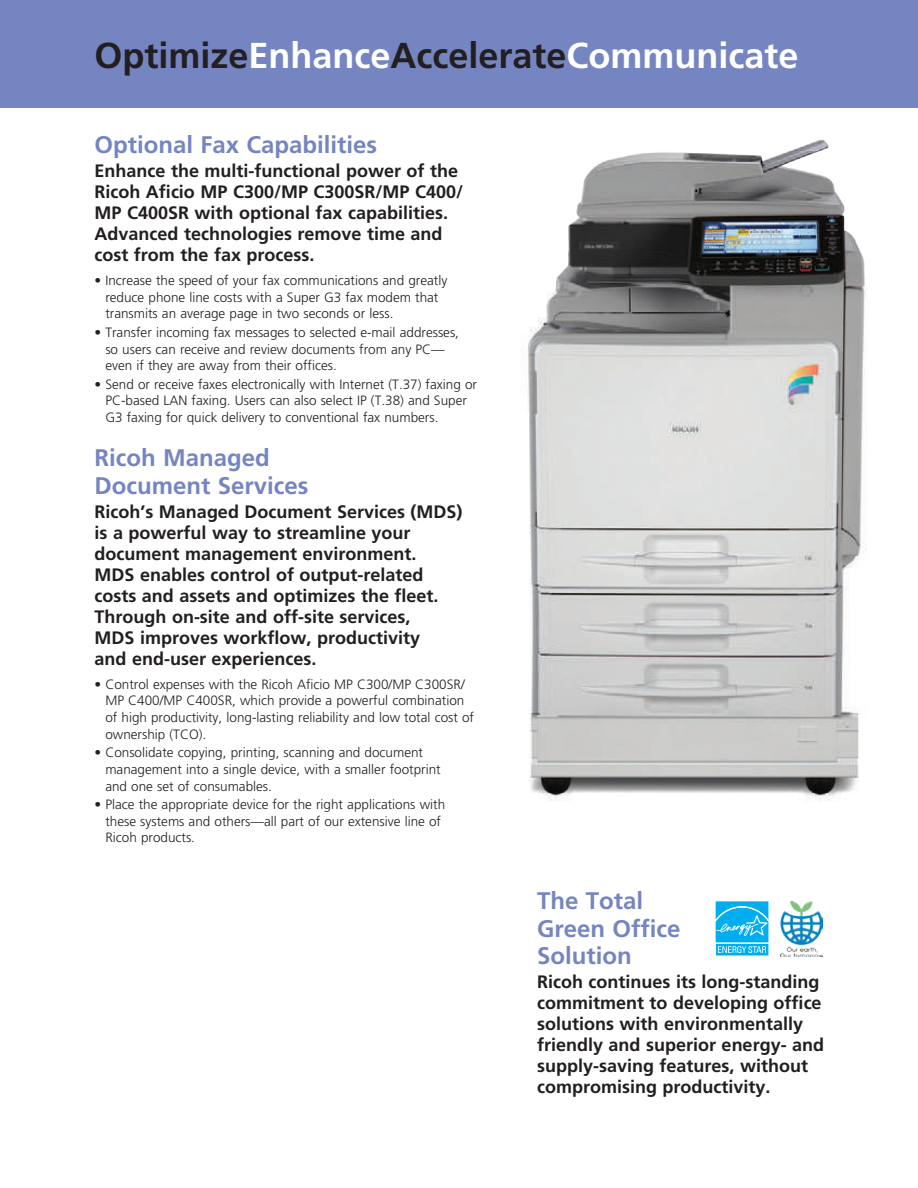
<style>
.page{position:relative;width:918px;height:1188px;background:#fff}
.page>*{position:absolute;margin:0;border:0;box-sizing:border-box;transform-origin:0 0}
.t1{font:700 36px "Frutiger LT Std";color:#231f20}
.t2{font:700 24px/27.8px "Frutiger LT Std";color:#7585c1}
.t3{font:700 18px/21px "Frutiger LT Std";color:#231f20}
.t4{font:300 13.5px/16.8px "Frutiger LT Std";color:#231f20}
.s1{color:#fff}
</style>
<div class="page">
<img style="left:527px;top:140px;width:340px;height:662px">
<div style="left:0;top:0;width:918px;height:108px;background:#7585c1"></div>
<img style="left:780px;top:902px;width:43px;height:54px">
<svg style="left:715px;top:901px;width:54px;height:55px;background:#34bef2"></svg>
<h1 class="t1" style="left:94px;top:34px;width:706px">Optimize<span class="s1">Enhance</span>Accelerate<span class="s1">Communicate</span></h1>
<h2 class="t2" style="left:94px;top:131px;width:284px">Optional Fax Capabilities</h2>
<h3 class="t3" style="left:94px;top:161px;width:370px">Enhance the multi-functional power of the Ricoh Aficio MP C300/MP C300SR/MP C400/ MP C400SR with optional fax capabilities.<br>Advanced technologies remove time and cost from the fax process.</h3>
<p class="t4" style="left:105px;top:272px;width:344px;text-indent:-11px">• Increase the speed of your fax communications and greatly reduce phone line costs with a Super G3 fax modem that transmits an average page in two seconds or less.</p>
<p class="t4" style="left:105px;top:324px;width:355px;text-indent:-11px">• Transfer incoming fax messages to selected e-mail addresses, so users can receive and review documents from any PC— even if they are away from their offices.</p>
<p class="t4" style="left:105px;top:376px;width:373px;text-indent:-11px">• Send or receive faxes electronically with Internet (T.37) faxing or<br>PC-based LAN faxing. Users can also select IP (T.38) and Super<br>G3 faxing for quick delivery to conventional fax numbers.</p>
<h2 class="t2" style="left:94px;top:444px;width:216px">Ricoh Managed<br>Document Services</h2>
<p class="t3" style="left:94px;top:501px;width:370px">Ricoh’s Managed Document Services (MDS) is a powerful way to streamline your document management environment.<br>MDS enables control of output-related costs and assets and optimizes the fleet.<br>Through on-site and off-site services,<br>MDS improves workflow, productivity<br>and end-user experiences.</p>
<p class="t4" style="left:105px;top:676px;width:370px;text-indent:-11px">• Control expenses with the Ricoh Aficio MP C300/MP C300SR/ MP C400/MP C400SR, which provide a powerful combination of high productivity, long-lasting reliability and low total cost of ownership (TCO).</p>
<p class="t4" style="left:105px;top:744px;width:337px;text-indent:-11px">• Consolidate copying, printing, scanning and document management into a single device, with a smaller footprint and one set of consumables.</p>
<p class="t4" style="left:105px;top:796px;width:341px;text-indent:-11px">• Place the appropriate device for the right applications with these systems and others—all part of our extensive line of<br>Ricoh products.</p>
<h2 class="t2" style="left:537px;top:887px;width:145px">The Total<br>Green Office<br>Solution</h2>
<h3 class="t3" style="left:537px;top:971px;width:289px">Ricoh continues its long-standing commitment to developing office solutions with environmentally friendly and superior energy- and supply-saving features, without compromising productivity.</h3>
</div>
